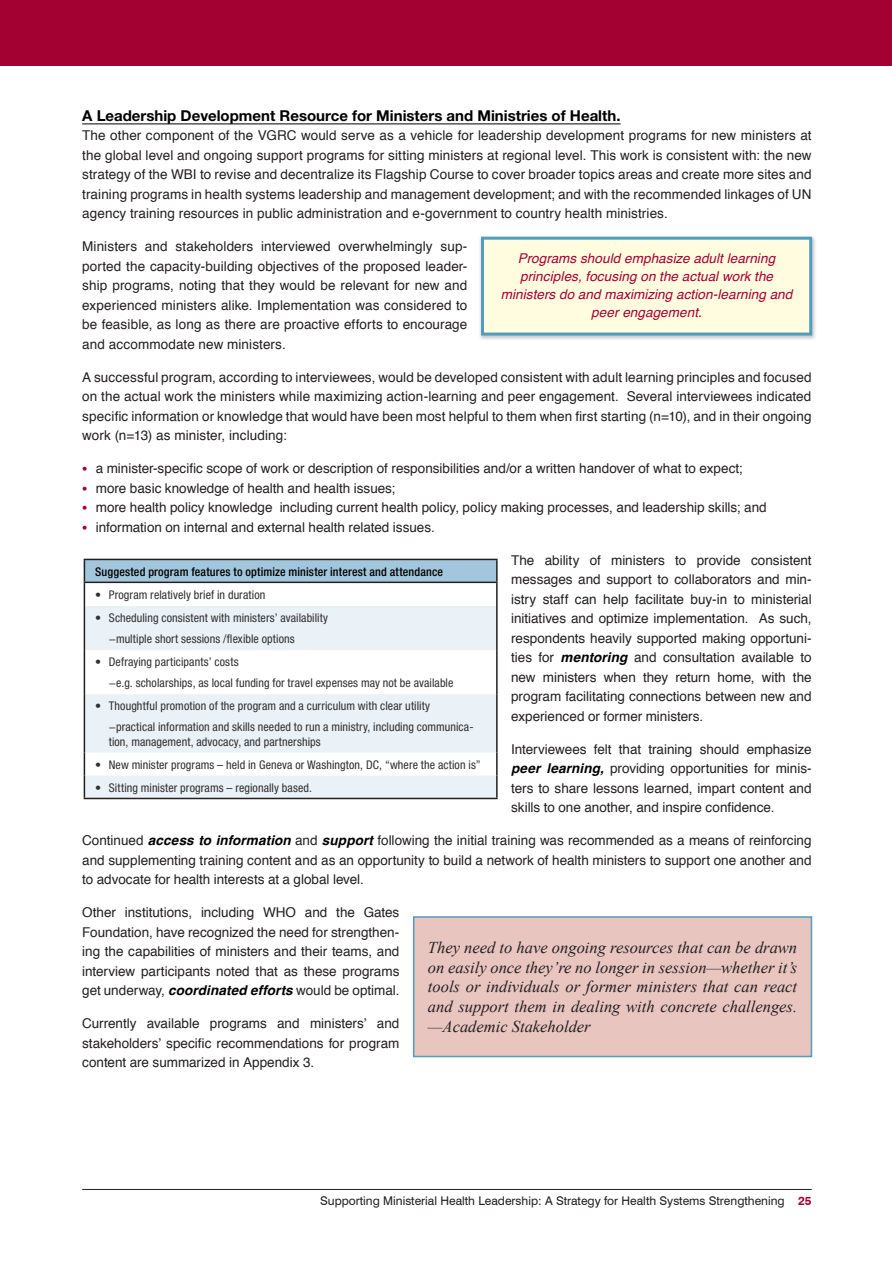
<style>
.page{position:relative;width:892px;height:1270px;background:#fff}
.page>*{position:absolute;margin:0;border:0;box-sizing:border-box;transform-origin:0 0}
.Pull_Quote_Large{font:italic 16.5px/19.8px "Times New Roman";color:#231f20;text-align:justify}
.Header_4{font:700 15px "Helvetica Neue LT";color:#000}
.Body{font:13.5px/19.5px "Helvetica";color:#231f20;text-align:justify}
.Body_Bullets{font:13.5px "Helvetica";color:#231f20}
.Pull_Quote_Info{font:italic 13.5px/18px "Helvetica";letter-spacing:.005em;color:#a40133;text-align:center}
.Bullet_List{font:condensed 12px/14.4px "Helvetica Neue LT";letter-spacing:.01em;color:#312f30}
.t1{font:12px "Swiss 721 BT";color:#231f20}
.Header_1{font:500 condensed 12px "Helvetica Neue LT";letter-spacing:.015em;color:#000}
.s1{font-family:"Myriad Pro";font-weight:600;font-size:16.5px;color:#a40133}
.s2{font-weight:700;font-style:italic;color:#000}
.s3{font-weight:700;color:#a40133}
</style>
<div class="page">
<div style="left:0;top:0;width:891px;height:66px;background:#a40133"></div>
<hr style="left:82px;top:1189px;width:729px;height:1px;background:#231f20">
<hr style="left:82px;top:124px;width:538px;height:1px;background:#000">
<div style="left:413px;top:917px;width:398px;height:139px;background:#e9c5c0"></div>
<div style="left:413px;top:916px;width:399px;height:141px;border:2px solid #529cbe"></div>
<div style="left:478px;top:235px;width:338px;height:106px;background:#231f20;opacity:.25"></div>
<svg style="left:479px;top:235px;width:334px;height:102px;background:#f0f3dd"></svg>
<div style="left:84px;top:559px;width:413px;height:23px;background:#a2c6db"></div>
<svg style="left:85px;top:583px;width:411px;height:23px"></svg>
<svg style="left:85px;top:606px;width:411px;height:192px;fill:#eaf2f7"></svg>
<hr style="left:84px;top:582px;width:413px;height:1px;background:#231f20">
<hr style="left:84px;top:559px;width:413px;height:1px;background:#231f20">
<svg style="left:84px;top:560px;width:1px;height:46px"></svg>
<svg style="left:496px;top:560px;width:1px;height:46px"></svg>
<hr style="left:84px;top:606px;width:1px;height:44px;background:#231f20">
<hr style="left:496px;top:606px;width:1px;height:44px;background:#231f20">
<hr style="left:84px;top:650px;width:1px;height:44px;background:#231f20">
<hr style="left:496px;top:650px;width:1px;height:44px;background:#231f20">
<hr style="left:84px;top:694px;width:1px;height:59px;background:#231f20">
<hr style="left:496px;top:694px;width:1px;height:59px;background:#231f20">
<svg style="left:84px;top:753px;width:1px;height:45px"></svg>
<svg style="left:496px;top:753px;width:1px;height:45px"></svg>
<hr style="left:84px;top:798px;width:413px;height:1px;background:#231f20">
<p class="Header_4" style="left:82px;top:106px;width:539px">A Leadership Development Resource for Ministers and Ministries of Health.</p>
<p class="Body" style="left:82px;top:126px;width:730px">The other component of the VGRC would serve as a vehicle for leadership development programs for new ministers at the global level and ongoing support programs for sitting ministers at regional level. This work is consistent with: the new strategy of the WBI to revise and decentralize its Flagship Course to cover broader topics areas and create more sites and training programs in health systems leadership and management development; and with the recommended linkages of UN agency training resources in public administration and e-government to country health ministries.</p>
<p class="Body" style="left:82px;top:237px;width:387px">Ministers and stakeholders interviewed overwhelmingly sup&shy;ported the capacity-building objectives of the proposed leader&shy;ship programs, noting that they would be relevant for new and experienced ministers alike. Implementation was considered to be feasible, as long as there are proactive efforts to encourage and accommodate new ministers.</p>
<p class="Body" style="left:82px;top:368px;width:730px">A successful program, according to interviewees, would be developed consistent with adult learning principles and focused on the actual work the ministers while maximizing action-learning and peer engagement. Several interviewees indicated specific information or knowledge that would have been most helpful to them when first starting (n=10), and in their ongoing work (n=13) as minister, including:</p>
<p class="Body_Bullets" style="left:82px;top:458px;width:662px"><span class="s1">•</span> a minister-specific scope of work or description of responsibilities and/or a written handover of what to expect;</p>
<p class="Body_Bullets" style="left:82px;top:478px;width:314px"><span class="s1">•</span> more basic knowledge of health and health issues;</p>
<p class="Body_Bullets" style="left:82px;top:497px;width:686px"><span class="s1">•</span> more health policy knowledge including current health policy, policy making processes, and leadership skills; and</p>
<p class="Body_Bullets" style="left:82px;top:517px;width:354px"><span class="s1">•</span> information on internal and external health related issues.</p>
<p class="Body" style="left:511px;top:551px;width:302px">The ability of ministers to provide consistent messages and support to collaborators and min&shy;istry staff can help facilitate buy-in to ministerial initiatives and optimize implementation. As such, respondents heavily supported making opportuni&shy;ties for <span class="s2">mentoring</span> and consultation available to new ministers when they return home, with the program facilitating connections between new and experienced or former ministers.</p>
<p class="Body" style="left:511px;top:740px;width:302px">Interviewees felt that training should emphasize <span class="s2">peer learning,</span> providing opportunities for minis&shy;ters to share lessons learned, impart content and skills to one another, and inspire confidence.</p>
<p class="Body" style="left:82px;top:831px;width:730px">Continued <span class="s2">access to information</span> and <span class="s2">support</span> following the initial training was recommended as a means of reinforcing and supplementing training content and as an opportunity to build a network of health ministers to support one another and to advocate for health interests at a global level.</p>
<p class="Body" style="left:82px;top:903px;width:319px">Other institutions, including WHO and the Gates Foundation, have recognized the need for strengthen&shy;ing the capabilities of ministers and their teams, and interview participants noted that as these programs get underway, <span class="s2">coordinated efforts</span> would be optimal.</p>
<p class="Body" style="left:82px;top:1014px;width:318px">Currently available programs and ministers’ and stakeholders’ specific recommendations for program content are summarized in Appendix 3.</p>
<p class="Pull_Quote_Info" style="left:500px;top:250px;width:293px">Programs should emphasize adult learning principles, focusing on the actual work the ministers do and maximizing action-learning and peer engagement.</p>
<p class="Header_1" style="left:95px;top:564px;width:349px">Suggested program features to optimize minister interest and attendance</p>
<p class="Bullet_List" style="left:95px;top:588px;width:172px">• Program relatively brief in duration</p>
<p class="Bullet_List" style="left:95px;top:611px;width:234px">• Scheduling consistent with ministers’ availability</p>
<p class="Bullet_List" style="left:109px;top:632px;width:187px">−multiple short sessions /flexible options</p>
<p class="Bullet_List" style="left:95px;top:655px;width:145px">• Defraying participants’ costs</p>
<p class="Bullet_List" style="left:109px;top:676px;width:346px">−e.g. scholarships, as local funding for travel expenses may not be available</p>
<p class="Bullet_List" style="left:95px;top:699px;width:336px">• Thoughtful promotion of the program and a curriculum with clear utility</p>
<p class="Bullet_List" style="left:109px;top:720px;width:366px">−practical information and skills needed to run a ministry, including communica&shy;tion, management, advocacy, and partnerships</p>
<p class="Bullet_List" style="left:95px;top:757px;width:387px">• New minister programs – held in Geneva or Washington, DC, “where the action is”</p>
<p class="Bullet_List" style="left:95px;top:780px;width:218px">• Sitting minister programs – regionally based.</p>
<p class="Pull_Quote_Large" style="left:428px;top:937px;width:371px">They need to have ongoing resources that can be drawn on easily once they’re no longer in session—whether it’s tools or individuals or former ministers that can react and support them in dealing with concrete challenges. —Academic Stakeholder</p>
<p class="t1" style="left:320px;top:1193px;width:493px">Supporting Ministerial Health Leadership: A Strategy for Health Systems Strengthening <span class="s3">25</span></p>
</div>
